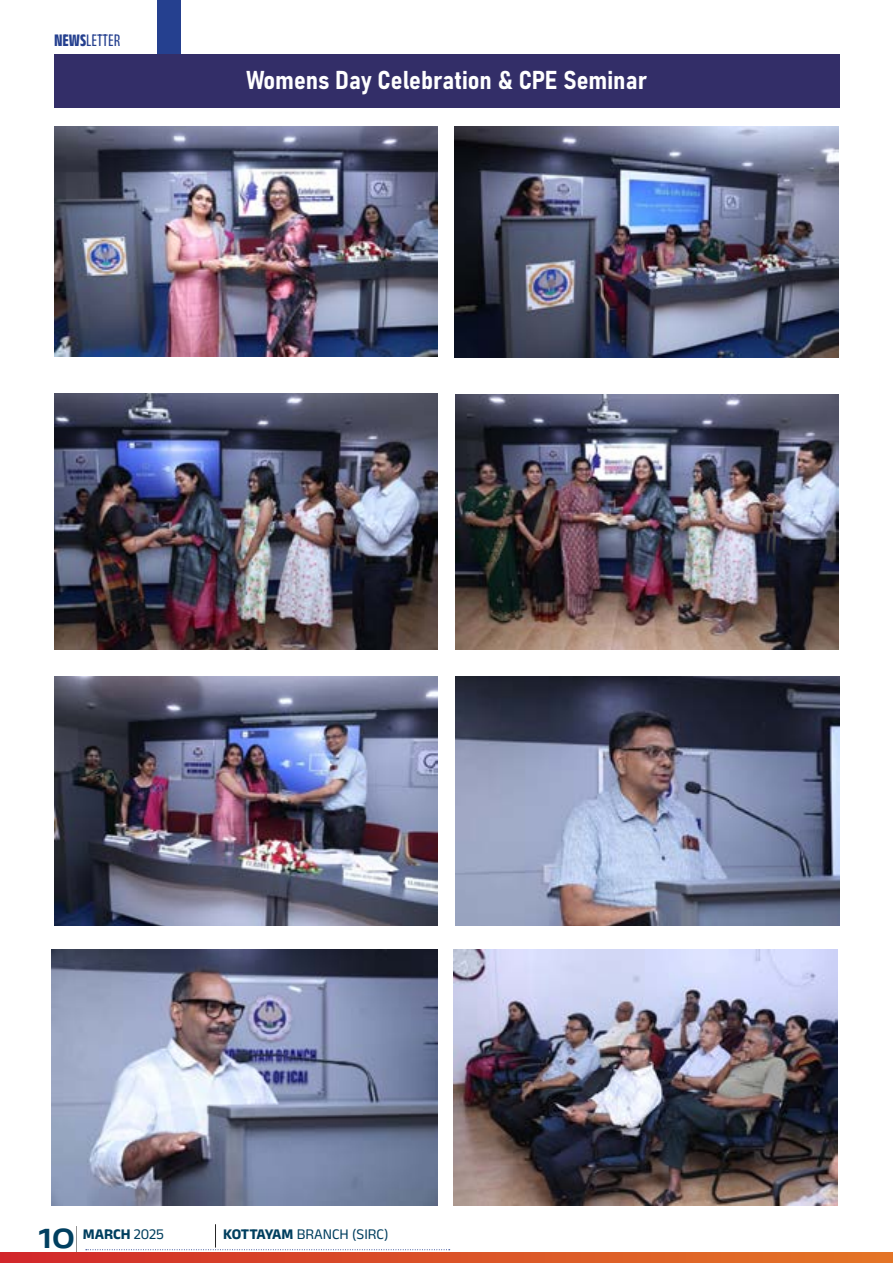
<style>
.page{position:relative;width:893px;height:1263px;background:#fff}
.page>*{position:absolute;margin:0;border:0;box-sizing:border-box;transform-origin:0 0}
.t1{font:600 30px "Anek Malayalam Expanded";color:#003f5f}
.t2{font:25.5px "Bahnschrift";color:#fff}
.t3{font:18px "Anek Malayalam Condensed";color:#25408f}
.t4{font:15px "Anek Devanagari";color:#003f5f}
.t5{font:500 15px "Anek Devanagari";color:#003f5f}
.s1{font-weight:700}
.s2{font-weight:400}
.s3{font-weight:500}
</style>
<div class="page">
<svg style="left:76px;top:1226px;width:1px;height:26px"></svg>
<svg style="left:86px;top:1224px;width:364px;height:26px"></svg>
<svg style="left:0;top:1252px;width:893px;height:11px;background:#da5028"></svg>
<div style="left:157px;top:0;width:24px;height:54px;background:#25408f"></div>
<div style="left:54px;top:54px;width:786px;height:54px;background:#332e68"></div>
<img style="left:453px;top:949px;width:384px;height:256px">
<img style="left:54px;top:126px;width:383px;height:231px">
<img style="left:455px;top:126px;width:384px;height:231px">
<img style="left:54px;top:393px;width:383px;height:257px">
<img style="left:455px;top:395px;width:384px;height:255px">
<img style="left:54px;top:676px;width:383px;height:249px">
<img style="left:455px;top:676px;width:385px;height:249px">
<img style="left:52px;top:949px;width:385px;height:256px">
<p class="t3" style="left:54px;top:29px;width:68px"><span class="s1">NEWS</span>LETTER</p>
<p class="t2" style="left:247px;top:61px;width:402px">Womens Day Celebration &amp; CPE Seminar</p>
<p class="t1" style="left:39px;top:1221px;width:38px">10</p>
<p class="t5" style="left:83px;top:1225px;width:83px">MARCH <span class="s2">2025</span></p>
<p class="t4" style="left:223px;top:1225px;width:167px"><span class="s3">KOTTAYAM</span> BRANCH (SIRC)</p>
</div>
